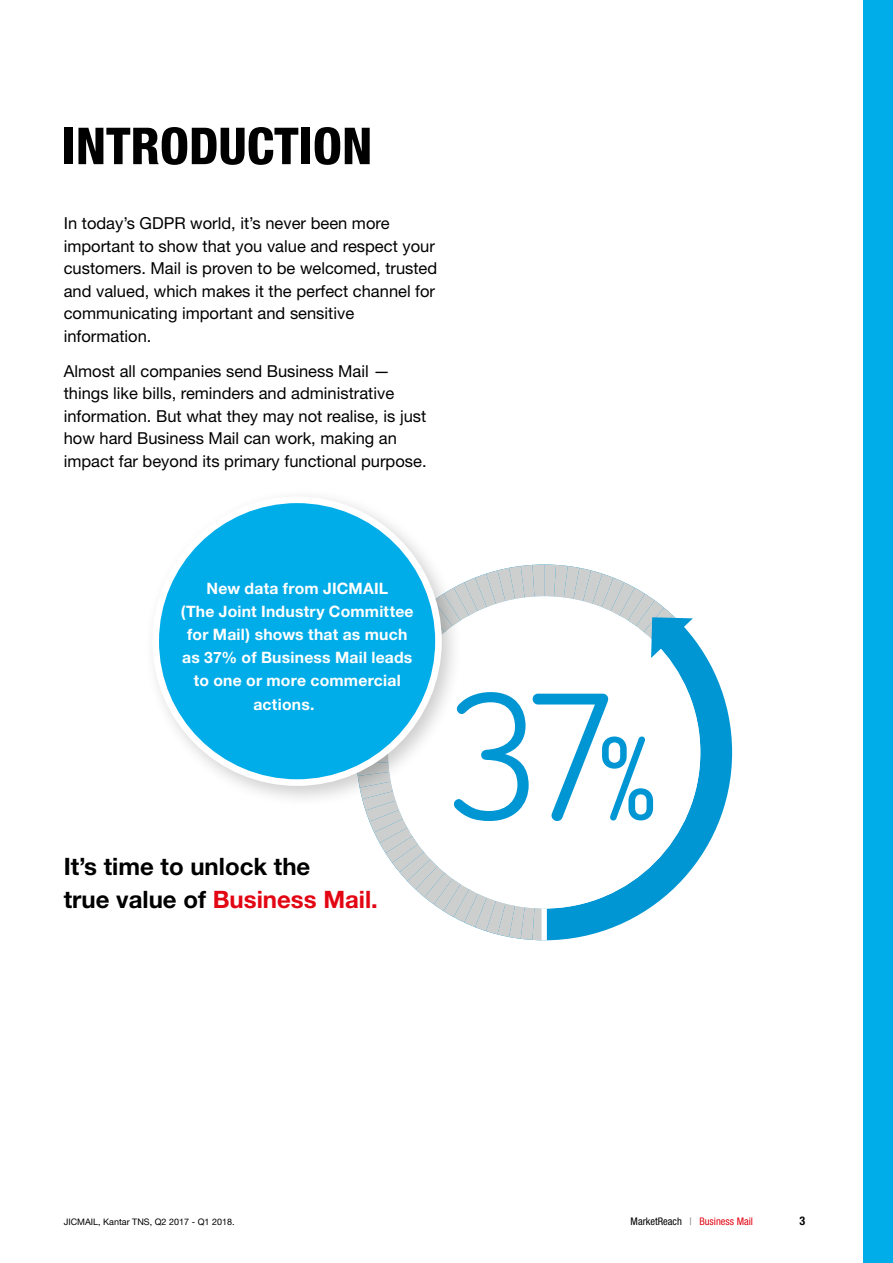
<style>
.page{position:relative;width:893px;height:1263px;background:#fff}
.page>*{position:absolute;margin:0;border:0;box-sizing:border-box;transform-origin:0 0}
.t1{font:300 172.5px "Chevin Std";color:#0096d3}
.t2{font:800 condensed 51px "Helvetica Neue";color:#000}
.t3{font:700 24px/33px "Helvetica Neue";color:#000}
.t4{font:16.5px/22.5px "Helvetica Neue";color:#000}
.t5{font:700 15.75px "Helvetica Neue";letter-spacing:.01em;color:#fff}
.t6{font:700 condensed 12px "Helvetica Neue";color:#000}
.t7{font:condensed 10.5px "Helvetica Neue";color:#e30613}
.t8{font:9px "Helvetica Neue";color:#000}
.s1{color:#e30613}
.s2{font-weight:500;font-size:112.35px}
.s3{color:#000}
.s4{color:#808080}
</style>
<div class="page">
<div style="left:863px;top:0;width:30px;height:1263px;background:#00ade9"></div>
<svg style="left:693px;top:637px;width:39px;height:230px;fill:#0096d3"></svg>
<svg style="left:364px;top:564px;width:329px;height:376px"></svg>
<div style="left:143px;top:488px;width:321px;height:320px;background:#000;opacity:.2"></div>
<div style="left:156px;top:500px;width:282px;height:283px;background:#00ade9;border-radius:50%"></div>
<div style="left:152px;top:496px;width:290px;height:290px;border:7px solid #fff;border-radius:50%"></div>
<h2 class="t2" style="left:62px;top:114px;width:312px">INTRODUCTION</h2>
<p class="t4" style="left:64px;top:212px;width:375px">In today’s GDPR world, it’s never been more important to show that you value and respect your customers. Mail is proven to be welcomed, trusted and valued, which makes it the perfect channel for communicating important and sensitive information.</p>
<p class="t4" style="left:64px;top:360px;width:364px">Almost all companies send Business Mail — things like bills, reminders and administrative information. But what they may not realise, is just how hard Business Mail can work, making an impact far beyond its primary functional purpose.</p>
<p class="t5" style="left:207px;top:578px;width:183px">New data from JICMAIL</p>
<p class="t5" style="left:181px;top:601px;width:234px">(The Joint Industry Committee</p>
<p class="t5" style="left:187px;top:625px;width:221px">for Mail) shows that as much</p>
<p class="t5" style="left:182px;top:648px;width:232px">as 37% of Business Mail leads</p>
<p class="t5" style="left:194px;top:671px;width:208px">to one or more commercial</p>
<p class="t5" style="left:253px;top:694px;width:62px">actions.</p>
<h3 class="t3" style="left:64px;top:849px;width:316px">It’s time to unlock the<br>true value of <span class="s1">Business Mail.</span></h3>
<h1 class="t1" style="left:446px;top:641px;width:215px">37<span class="s2">%</span></h1>
<p class="t8" style="left:64px;top:1217px;width:172px">JICMAIL, Kantar TNS, Q2 2017 - Q1 2018.</p>
<p class="t7" style="left:631px;top:1215px;width:124px"><span class="s3">MarketReach</span> <span class="s4">|</span> Business Mail</p>
<p class="t6" style="left:799px;top:1214px;width:7px">3</p>
</div>
